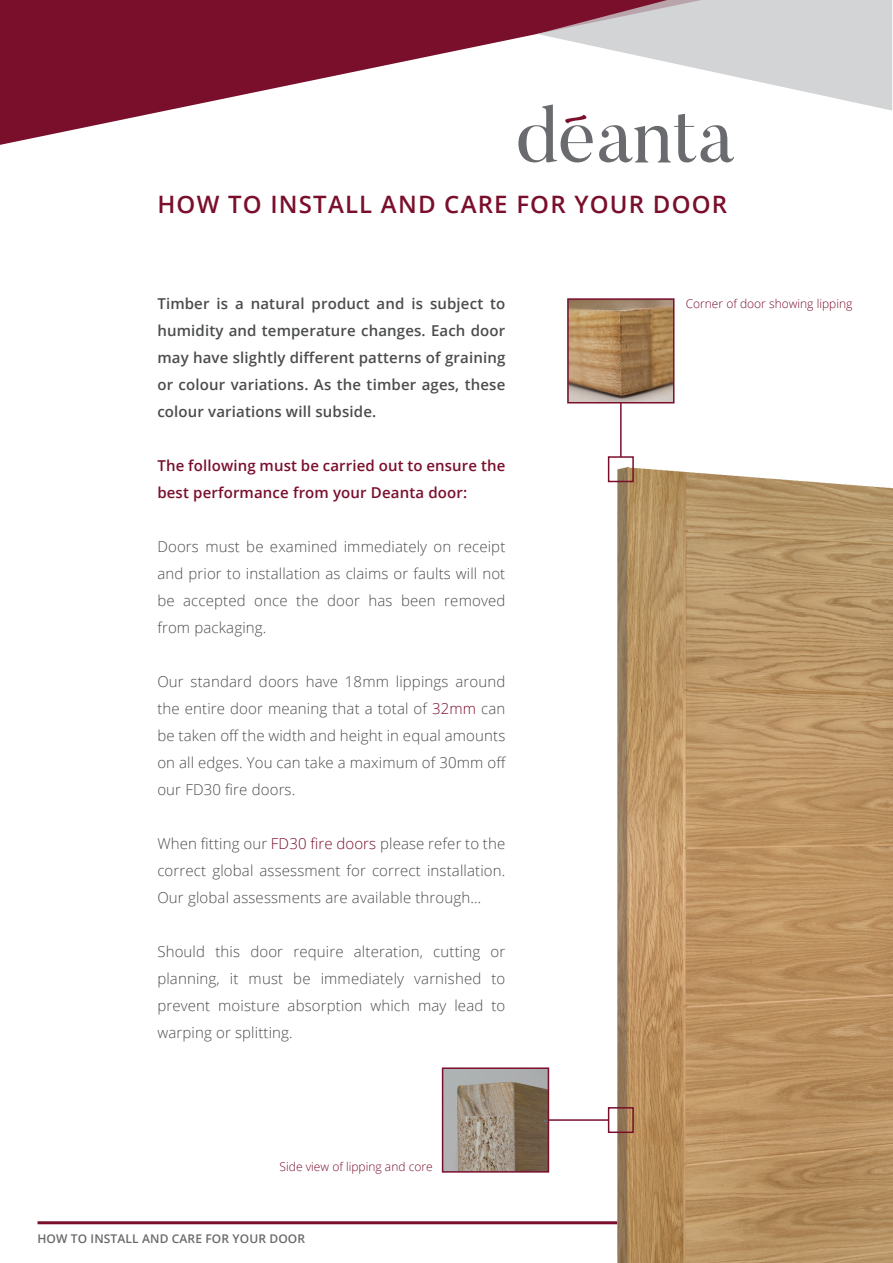
<style>
.page{position:relative;width:893px;height:1263px;background:#fff}
.page>*{position:absolute;margin:0;border:0;box-sizing:border-box;transform-origin:0 0}
.t1{font:600 24px "Open Sans";letter-spacing:.05em;color:#7a0f2c}
.t2{font:300 15px/27px "Open Sans";letter-spacing:.01em;color:#4b4c4d;text-align:justify}
.t3{font:600 15px/27px "Open Sans";letter-spacing:.01em;color:#4b4c4d;text-align:justify}
.t4{font:600 15px/27px "Open Sans";letter-spacing:.01em;color:#7a0f2c}
.t5{font:300 12px "Open Sans";color:#7a0f2c}
.t6{font:600 12px "Open Sans";letter-spacing:.01em;color:#69696c}
.s1{color:#7a0f2c}
</style>
<div class="page">
<svg style="left:0;top:0;width:518px;height:145px;fill:#7a0f2c"></svg>
<svg style="left:518px;top:0;width:374px;height:162px"></svg>
<hr style="left:38px;top:1221px;width:816px;height:3px;background:#7a0f2c">
<img style="left:606px;top:456px;width:287px;height:807px">
<div style="left:608px;top:456px;width:26px;height:26px;border:2px solid #7a0f2c"></div>
<div style="left:608px;top:1107px;width:26px;height:26px;border:2px solid #7a0f2c"></div>
<hr style="left:620px;top:403px;width:2px;height:54px;background:#7a0f2c">
<hr style="left:548px;top:1119px;width:61px;height:2px;background:#7a0f2c">
<img style="left:570px;top:301px;width:101px;height:99px">
<div style="left:567px;top:298px;width:107px;height:105px;border:2px solid #7a0f2c"></div>
<img style="left:445px;top:1070px;width:101px;height:99px">
<div style="left:442px;top:1067px;width:107px;height:105px;border:2px solid #7a0f2c"></div>
<h1 class="t1" style="left:157px;top:188px;width:571px">HOW TO INSTALL AND CARE FOR YOUR DOOR</h1>
<p class="t3" style="left:157px;top:290px;width:350px">Timber is a natural product and is subject to humidity and temperature changes. Each door may have slightly different patterns of graining or colour variations. As the timber ages, these colour variations will subside.</p>
<p class="t4" style="left:157px;top:452px;width:349px">The following must be carried out to ensure the best performance from your Deanta door:</p>
<p class="t2" style="left:157px;top:533px;width:349px">Doors must be examined immediately on receipt and prior to installation as claims or faults will not be accepted once the door has been removed from packaging.</p>
<p class="t2" style="left:157px;top:668px;width:350px">Our standard doors have 18mm lippings around the entire door meaning that a total of <span class="s1">32mm</span> can be taken off the width and height in equal amounts on all edges. You can take a maximum of 30mm off our FD30 fire doors.</p>
<p class="t2" style="left:157px;top:830px;width:350px">When fitting our <span class="s1">FD30 fire doors</span> please refer to the correct global assessment for correct installation.<br>Our global assessments are available through…</p>
<p class="t2" style="left:157px;top:938px;width:349px">Should this door require alteration, cutting or planning, it must be immediately varnished to prevent moisture absorption which may lead to warping or splitting.</p>
<p class="t5" style="left:280px;top:1159px;width:155px">Side view of lipping and core</p>
<p class="t6" style="left:38px;top:1231px;width:269px">HOW TO INSTALL AND CARE FOR YOUR DOOR</p>
<p class="t5" style="left:686px;top:296px;width:168px">Corner of door showing lipping</p>
</div>
